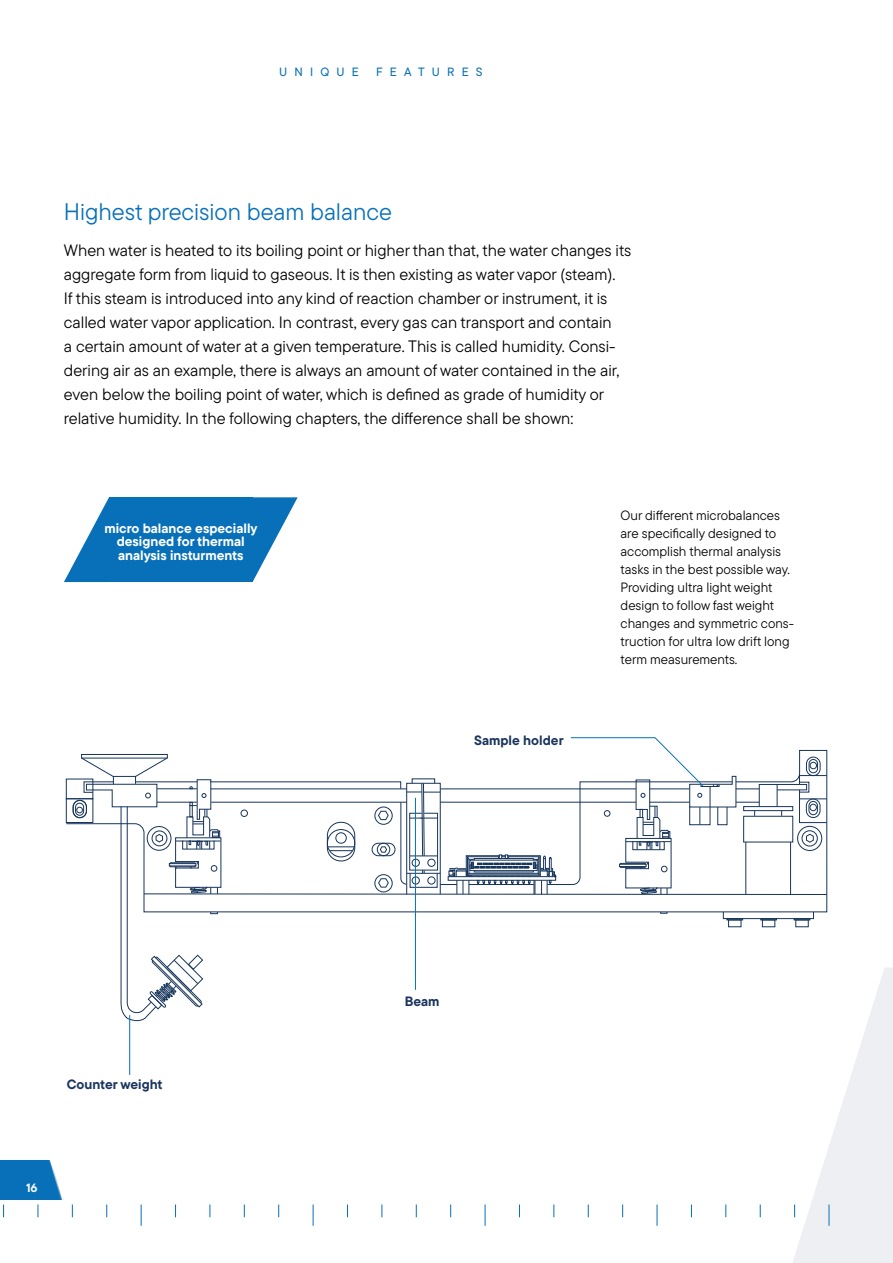
<style>
.page{position:relative;width:893px;height:1263px;background:#fff}
.page>*{position:absolute;margin:0;border:0;box-sizing:border-box;transform-origin:0 0}
.t1{font:24px "TT Commons Pro";color:#0870b8}
.t2{font:16.5px/24px "TT Commons Pro";color:#000}
.t3{font:13.5px/18px "TT Commons Pro";color:#000}
.t4{font:700 13.5px/13.5px "TT Commons Pro";color:#fff;text-align:center}
.t5{font:700 13.5px "TT Commons Pro";color:#1b355d}
.t6{font:500 12px "TT Commons Pro";letter-spacing:.6em;color:#0870b8}
.t7{font:700 12px "TT Commons Pro";color:#f9f7f4}
</style>
<div class="page">
<svg style="left:622px;top:968px;width:271px;height:295px"></svg>
<div style="left:73px;top:800px;width:14px;height:18px;border:1px solid #17355b;border-radius:7px"></div>
<div style="left:75px;top:803px;width:9px;height:12px;border:1px solid #17355b;border-radius:4px"></div>
<img style="left:0;top:1160px;width:62px;height:39px">
<div style="left:109px;top:497px;width:143px;height:85px;background:#0870b8"></div>
<svg style="left:252px;top:497px;width:46px;height:85px"></svg>
<svg style="left:64px;top:497px;width:45px;height:85px"></svg>
<hr style="left:129px;top:1015px;width:1px;height:60px;background:#0870b8">
<svg style="left:77px;top:737px;width:750px;height:284px"></svg>
<hr style="left:571px;top:737px;width:84px;height:1px;background:#0870b8">
<svg style="left:829px;top:1204px;width:1px;height:22px"></svg>
<svg style="left:657px;top:1204px;width:1px;height:22px"></svg>
<svg style="left:485px;top:1204px;width:1px;height:22px"></svg>
<svg style="left:313px;top:1204px;width:1px;height:22px"></svg>
<svg style="left:141px;top:1204px;width:1px;height:22px"></svg>
<svg style="left:794px;top:1204px;width:1px;height:13px"></svg>
<svg style="left:622px;top:1204px;width:1px;height:13px"></svg>
<svg style="left:450px;top:1204px;width:1px;height:13px"></svg>
<svg style="left:278px;top:1204px;width:1px;height:13px"></svg>
<svg style="left:106px;top:1204px;width:1px;height:13px"></svg>
<svg style="left:760px;top:1204px;width:1px;height:13px"></svg>
<svg style="left:588px;top:1204px;width:1px;height:13px"></svg>
<svg style="left:416px;top:1204px;width:1px;height:13px"></svg>
<svg style="left:244px;top:1204px;width:1px;height:13px"></svg>
<svg style="left:72px;top:1204px;width:1px;height:13px"></svg>
<svg style="left:726px;top:1204px;width:1px;height:13px"></svg>
<svg style="left:554px;top:1204px;width:1px;height:13px"></svg>
<svg style="left:382px;top:1204px;width:1px;height:13px"></svg>
<svg style="left:210px;top:1204px;width:1px;height:13px"></svg>
<svg style="left:38px;top:1204px;width:1px;height:13px"></svg>
<svg style="left:691px;top:1204px;width:1px;height:13px"></svg>
<svg style="left:519px;top:1204px;width:1px;height:13px"></svg>
<svg style="left:347px;top:1204px;width:1px;height:13px"></svg>
<svg style="left:175px;top:1204px;width:1px;height:13px"></svg>
<svg style="left:3px;top:1204px;width:1px;height:13px"></svg>
<p class="t6" style="left:279px;top:63px;width:81px">UNIQUE</p>
<p class="t6" style="left:376px;top:63px;width:108px">FEATURES</p>
<h1 class="t1" style="left:64px;top:194px;width:330px">Highest precision beam balance</h1>
<p class="t2" style="left:64px;top:238px;width:569px">When water is heated to its boiling point or higher than that, the water changes its aggregate form from liquid to gaseous. It is then existing as water vapor (steam).<br>If this steam is introduced into any kind of reaction chamber or instrument, it is called water vapor application. In contrast, every gas can transport and contain<br>a certain amount of water at a given temperature. This is called humidity. Consi&shy;dering air as an example, there is always an amount of water contained in the air, even below the boiling point of water, which is defined as grade of humidity or relative humidity. In the following chapters, the difference shall be shown:</p>
<p class="t4" style="left:104px;top:521px;width:155px">micro balance especially designed for thermal analysis insturments</p>
<p class="t5" style="left:474px;top:730px;width:91px">Sample holder</p>
<p class="t3" style="left:621px;top:506px;width:175px">Our different microbalances are specifically designed to accomplish thermal analysis tasks in the best possible way.<br>Providing ultra light weight design to follow fast weight changes and symmetric cons&shy;truction for ultra low drift long term measurements.</p>
<p class="t5" style="left:67px;top:1074px;width:97px">Counter weight</p>
<p class="t7" style="left:26px;top:1178px;width:13px">16</p>
<p class="t5" style="left:405px;top:991px;width:36px">Beam</p>
</div>
